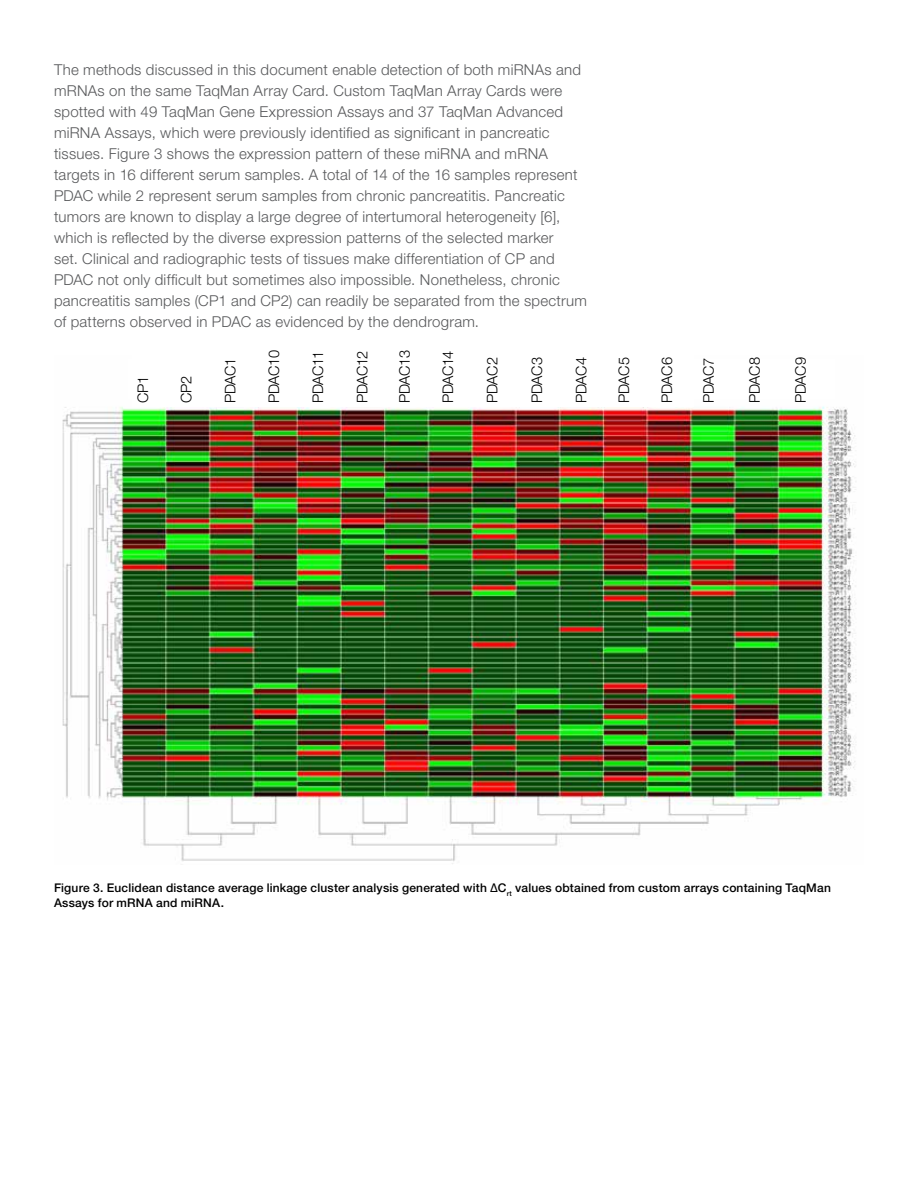
<style>
.page{position:relative;width:918px;height:1188px;background:#fff}
.page>*{position:absolute;margin:0;border:0;box-sizing:border-box;transform-origin:0 0}
.t1{font:300 15px/21px "Helvetica Neue LT Std";letter-spacing:.015em;color:#58595b}
.t2{font:300 14.7px "Helvetica Neue LT Std";letter-spacing:-.02em;color:#000}
.t3{font:500 12px/15.8px "Helvetica Neue LT Std";letter-spacing:.015em;color:#000}
</style>
<div class="page">
<img style="left:62px;top:406px;width:794px;height:458px">
<div style="left:133px;top:330px;width:561px;height:77px;background:#fff"></div>
<p class="t1" style="left:54px;top:59px;width:534px">The methods discussed in this document enable detection of both miRNAs and mRNAs on the same TaqMan Array Card. Custom TaqMan Array Cards were spotted with 49 TaqMan Gene Expression Assays and 37 TaqMan Advanced miRNA Assays, which were previously identified as significant in pancreatic tissues. Figure 3 shows the expression pattern of these miRNA and mRNA targets in 16 different serum samples. A total of 14 of the 16 samples represent PDAC while 2 represent serum samples from chronic pancreatitis. Pancreatic tumors are known to display a large degree of intertumoral heterogeneity [6], which is reflected by the diverse expression patterns of the selected marker<br>set. Clinical and radiographic tests of tissues make differentiation of CP and PDAC not only difficult but sometimes also impossible. Nonetheless, chronic pancreatitis samples (CP1 and CP2) can readily be separated from the spectrum of patterns observed in PDAC as evidenced by the dendrogram.</p>
<p class="t2" style="left:134px;top:403px;width:29px;rotate:-90deg">CP1</p>
<p class="t2" style="left:177px;top:403px;width:29px;rotate:-90deg">CP2</p>
<p class="t2" style="left:221px;top:403px;width:47px;rotate:-90deg">PDAC1</p>
<p class="t2" style="left:265px;top:403px;width:55px;rotate:-90deg">PDAC10</p>
<p class="t2" style="left:309px;top:403px;width:54px;rotate:-90deg">PDAC11</p>
<p class="t2" style="left:353px;top:403px;width:54px;rotate:-90deg">PDAC12</p>
<p class="t2" style="left:396px;top:403px;width:55px;rotate:-90deg">PDAC13</p>
<p class="t2" style="left:439px;top:403px;width:54px;rotate:-90deg">PDAC14</p>
<p class="t2" style="left:483px;top:403px;width:48px;rotate:-90deg">PDAC2</p>
<p class="t2" style="left:528px;top:403px;width:48px;rotate:-90deg">PDAC3</p>
<p class="t2" style="left:572px;top:403px;width:48px;rotate:-90deg">PDAC4</p>
<p class="t2" style="left:615px;top:403px;width:48px;rotate:-90deg">PDAC5</p>
<p class="t2" style="left:658px;top:403px;width:48px;rotate:-90deg">PDAC6</p>
<p class="t2" style="left:700px;top:403px;width:47px;rotate:-90deg">PDAC7</p>
<p class="t2" style="left:746px;top:403px;width:48px;rotate:-90deg">PDAC8</p>
<p class="t2" style="left:792px;top:403px;width:48px;rotate:-90deg">PDAC9</p>
<p class="t3" style="left:54px;top:879px;width:779px">Figure 3. Euclidean distance average linkage cluster analysis generated with ΔC<sub>rt</sub> values obtained from custom arrays containing TaqMan<br>Assays for mRNA and miRNA.</p>
</div>
